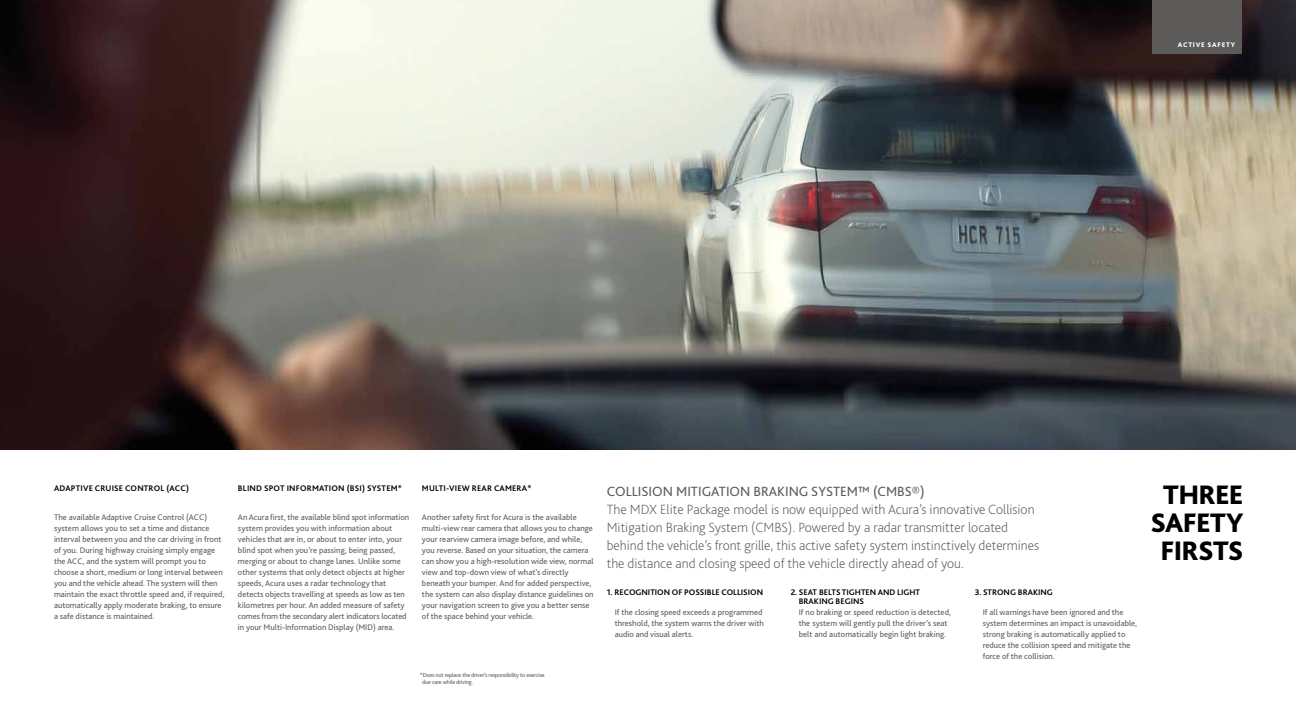
<style>
.page{position:relative;width:1296px;height:720px;background:#fff}
.page>*{position:absolute;margin:0;border:0;box-sizing:border-box;transform-origin:0 0}
.t1{font:800 28px/28px "Bliss 2";letter-spacing:-.03em;color:#000;text-align:center}
.t2{font:200 14px/18px "Bliss 2";color:#5d5b59}
.t3{font:14px "Bliss 2";color:#5d5b59}
.t4{font:8.5px/11px "Bliss 2";color:#5d5b59}
.t5{font:700 8.5px/9px "Bliss 2";color:#000}
.t6{font:700 8.5px "Bliss 2";letter-spacing:.02em;color:#000}
.t7{font:800 7px "Bliss 2";letter-spacing:.1em;color:#fff}
.t8{font:6px/7.5px "Bliss 2";letter-spacing:-.025em;color:#5d5b59}
</style>
<div class="page">
<img style="left:0;top:0;width:1296px;height:450px">
<div style="left:1152px;top:0;width:90px;height:54px;background:#5d5b59"></div>
<p class="t7" style="left:1178px;top:41px;width:59px">ACTIVE SAFETY</p>
<p class="t6" style="left:54px;top:483px;width:136px">ADAPTIVE CRUISE CONTROL (ACC)</p>
<p class="t4" style="left:54px;top:512px;width:172px">The available Adaptive Cruise Control (ACC) system allows you to set a time and distance interval between you and the car driving in front of you. During highway cruising simply engage the ACC, and the system will prompt you to choose a short, medium or long interval between you and the vehicle ahead. The system will then maintain the exact throttle speed and, if required, automatically apply moderate braking, to ensure a safe distance is maintained.</p>
<p class="t6" style="left:238px;top:483px;width:166px">BLIND SPOT INFORMATION (BSI) SYSTEM*</p>
<p class="t4" style="left:238px;top:512px;width:173px">An Acura first, the available blind spot information system provides you with information about vehicles that are in, or about to enter into, your blind spot when you’re passing, being passed, merging or about to change lanes. Unlike some other systems that only detect objects at higher speeds, Acura uses a radar technology that detects objects travelling at speeds as low as ten kilometres per hour. An added measure of safety comes from the secondary alert indicators located in your Multi-Information Display (MID) area.</p>
<p class="t6" style="left:422px;top:483px;width:111px">MULTI-VIEW REAR CAMERA*</p>
<p class="t4" style="left:422px;top:512px;width:173px">Another safety first for Acura is the available multi-view rear camera that allows you to change your rearview camera image before, and while, you reverse. Based on your situation, the camera can show you a high-resolution wide view, normal view and top-down view of what’s directly beneath your bumper. And for added perspective, the system can also display distance guidelines on your navigation screen to give you a better sense of the space behind your vehicle.</p>
<p class="t8" style="left:422px;top:671px;width:124px;text-indent:-2px">*Does not replace the driver’s responsibility to exercise due care while driving.</p>
<h2 class="t3" style="left:607px;top:483px;width:319px">COLLISION MITIGATION BRAKING SYSTEM™ (CMBS®)</h2>
<p class="t2" style="left:607px;top:500px;width:434px">The MDX Elite Package model is now equipped with Acura’s innovative Collision Mitigation Braking System (CMBS). Powered by a radar transmitter located behind the vehicle’s front grille, this active safety system instinctively determines the distance and closing speed of the vehicle directly ahead of you.</p>
<p class="t5" style="left:607px;top:588px;width:158px">1. RECOGNITION OF POSSIBLE COLLISION</p>
<p class="t4" style="left:615px;top:607px;width:151px">If the closing speed exceeds a programmed threshold, the system warns the driver with audio and visual alerts.</p>
<p class="t5" style="left:799px;top:588px;width:123px;text-indent:-8px">2. SEAT BELTS TIGHTEN AND LIGHT<br>BRAKING BEGINS</p>
<p class="t4" style="left:799px;top:607px;width:154px">If no braking or speed reduction is detected, the system will gently pull the driver’s seat belt and automatically begin light braking.</p>
<p class="t5" style="left:975px;top:588px;width:80px">3. STRONG BRAKING</p>
<p class="t4" style="left:983px;top:607px;width:156px">If all warnings have been ignored and the system determines an impact is unavoidable, strong braking is automatically applied to reduce the collision speed and mitigate the force of the collision.</p>
<h1 class="t1" style="left:1150px;top:480px;width:95px">THREE<br>SAFETY<br>FIRSTS</h1>
</div>
